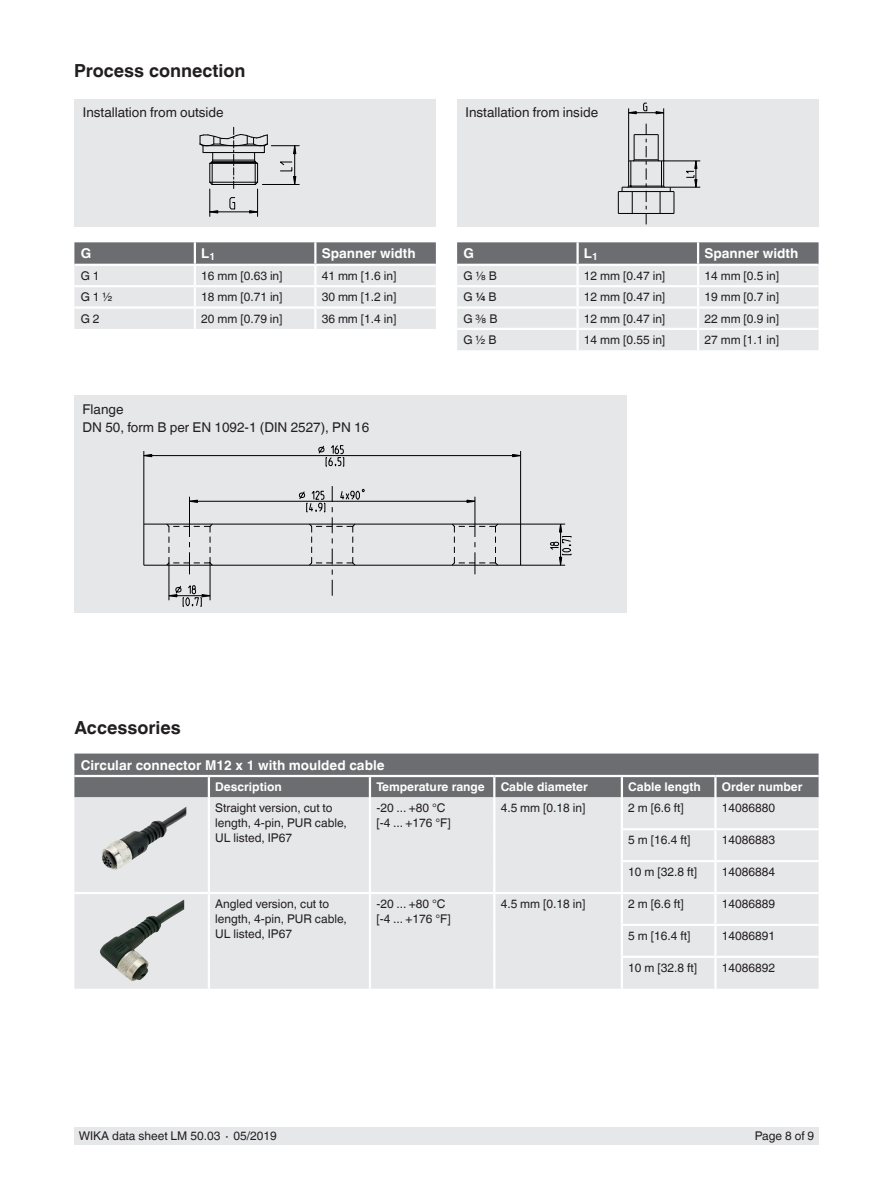
<style>
.page{position:relative;width:893px;height:1188px;background:#fff}
.page>*{position:absolute;margin:0;border:0;box-sizing:border-box;transform-origin:0 0}
.t1{font:700 18px "Helvetica World";color:#231f20}
.t2{font:13.5px/18px "Helvetica World";color:#231f20}
.t3{font:700 13.5px "Helvetica World";color:#fff}
.t4{font:12px/15px "Helvetica World";color:#231f20}
.t5{font:700 12px "Helvetica World";color:#fff}
.s1{font-weight:700}
</style>
<div class="page">
<div style="left:74px;top:1128px;width:745px;height:17px;background:#e6e7e9"></div>
<div style="left:74px;top:754px;width:745px;height:43px;background:#6c6d70"></div>
<div style="left:74px;top:797px;width:745px;height:192px;background:#e6e7e9"></div>
<hr style="left:369px;top:797px;width:2px;height:32px;background:#fff">
<hr style="left:369px;top:829px;width:2px;height:32px;background:#fff">
<hr style="left:621px;top:828px;width:94px;height:2px;background:#fff">
<hr style="left:369px;top:861px;width:2px;height:31px;background:#fff">
<hr style="left:621px;top:860px;width:94px;height:2px;background:#fff">
<hr style="left:370px;top:892px;width:124px;height:2px;background:#fff">
<hr style="left:369px;top:894px;width:2px;height:31px;background:#fff">
<hr style="left:369px;top:925px;width:2px;height:32px;background:#fff">
<hr style="left:621px;top:924px;width:94px;height:2px;background:#fff">
<hr style="left:369px;top:957px;width:2px;height:32px;background:#fff">
<hr style="left:621px;top:956px;width:94px;height:2px;background:#fff">
<hr style="left:74px;top:775px;width:135px;height:2px;background:#fff">
<hr style="left:209px;top:775px;width:161px;height:2px;background:#fff">
<hr style="left:208px;top:777px;width:2px;height:20px;background:#fff">
<hr style="left:370px;top:775px;width:124px;height:2px;background:#fff">
<hr style="left:369px;top:777px;width:2px;height:20px;background:#fff">
<hr style="left:494px;top:775px;width:128px;height:2px;background:#fff">
<hr style="left:493px;top:777px;width:2px;height:20px;background:#fff">
<hr style="left:622px;top:775px;width:93px;height:2px;background:#fff">
<hr style="left:621px;top:777px;width:2px;height:20px;background:#fff">
<hr style="left:715px;top:775px;width:104px;height:2px;background:#fff">
<hr style="left:714px;top:777px;width:3px;height:20px;background:#fff">
<hr style="left:715px;top:828px;width:104px;height:2px;background:#fff">
<hr style="left:622px;top:892px;width:93px;height:2px;background:#fff">
<hr style="left:715px;top:860px;width:104px;height:2px;background:#fff">
<hr style="left:74px;top:892px;width:135px;height:2px;background:#fff">
<hr style="left:209px;top:892px;width:161px;height:2px;background:#fff">
<hr style="left:715px;top:892px;width:104px;height:2px;background:#fff">
<hr style="left:715px;top:924px;width:104px;height:2px;background:#fff">
<hr style="left:715px;top:956px;width:104px;height:2px;background:#fff">
<hr style="left:208px;top:797px;width:2px;height:32px;background:#fff">
<hr style="left:208px;top:829px;width:2px;height:32px;background:#fff">
<hr style="left:208px;top:861px;width:2px;height:31px;background:#fff">
<hr style="left:208px;top:894px;width:2px;height:31px;background:#fff">
<hr style="left:208px;top:925px;width:2px;height:32px;background:#fff">
<hr style="left:208px;top:957px;width:2px;height:32px;background:#fff">
<hr style="left:493px;top:797px;width:2px;height:32px;background:#fff">
<hr style="left:621px;top:797px;width:2px;height:31px;background:#fff">
<hr style="left:714px;top:797px;width:3px;height:31px;background:#fff">
<hr style="left:493px;top:829px;width:2px;height:32px;background:#fff">
<hr style="left:621px;top:830px;width:2px;height:30px;background:#fff">
<hr style="left:714px;top:830px;width:3px;height:30px;background:#fff">
<hr style="left:493px;top:861px;width:2px;height:31px;background:#fff">
<hr style="left:621px;top:862px;width:2px;height:30px;background:#fff">
<hr style="left:714px;top:862px;width:3px;height:30px;background:#fff">
<hr style="left:494px;top:892px;width:128px;height:2px;background:#fff">
<hr style="left:493px;top:894px;width:2px;height:31px;background:#fff">
<hr style="left:621px;top:894px;width:2px;height:30px;background:#fff">
<hr style="left:714px;top:894px;width:3px;height:30px;background:#fff">
<hr style="left:493px;top:925px;width:2px;height:32px;background:#fff">
<hr style="left:621px;top:926px;width:2px;height:30px;background:#fff">
<hr style="left:714px;top:926px;width:3px;height:30px;background:#fff">
<hr style="left:493px;top:957px;width:2px;height:32px;background:#fff">
<hr style="left:621px;top:958px;width:2px;height:31px;background:#fff">
<hr style="left:714px;top:958px;width:3px;height:31px;background:#fff">
<img style="left:104px;top:806px;width:82px;height:42px">
<img style="left:110px;top:900px;width:72px;height:40px">
<div style="left:74px;top:395px;width:553px;height:218px;background:#e6e7e9"></div>
<svg style="left:318px;top:445px;width:26px;height:22px"></svg>
<svg style="left:143px;top:454px;width:9px;height:3px"></svg>
<svg style="left:512px;top:454px;width:8px;height:3px"></svg>
<svg style="left:550px;top:524px;width:21px;height:42px"></svg>
<hr style="left:144px;top:451px;width:1px;height:73px;background:#000">
<hr style="left:144px;top:455px;width:377px;height:1px;background:#000">
<hr style="left:521px;top:524px;width:44px;height:1px;background:#000">
<hr style="left:521px;top:565px;width:44px;height:1px;background:#000">
<hr style="left:560px;top:524px;width:1px;height:41px;background:#000">
<hr style="left:520px;top:451px;width:1px;height:73px;background:#000">
<svg style="left:166px;top:486px;width:332px;height:121px"></svg>
<hr style="left:143px;top:524px;width:1px;height:41px;background:#000">
<hr style="left:144px;top:565px;width:377px;height:1px;background:#000">
<hr style="left:144px;top:524px;width:377px;height:1px;background:#000">
<hr style="left:520px;top:524px;width:1px;height:41px;background:#000">
<svg style="left:74px;top:242px;width:362px;height:87px;background:#cacbcd"></svg>
<hr style="left:194px;top:309px;width:2px;height:20px;background:#fff">
<hr style="left:314px;top:309px;width:2px;height:20px;background:#fff">
<svg style="left:457px;top:242px;width:362px;height:108px;background:#d0d1d3"></svg>
<hr style="left:576px;top:330px;width:3px;height:20px;background:#fff">
<hr style="left:697px;top:330px;width:2px;height:20px;background:#fff">
<div style="left:74px;top:99px;width:362px;height:127px;background:#e6e7e9"></div>
<div style="left:457px;top:99px;width:362px;height:127px;background:#e6e7e9"></div>
<svg style="left:199px;top:127px;width:100px;height:89px"></svg>
<svg style="left:643px;top:103px;width:4px;height:8px"></svg>
<svg style="left:656px;top:111px;width:7px;height:3px"></svg>
<svg style="left:629px;top:111px;width:8px;height:3px"></svg>
<hr style="left:628px;top:108px;width:1px;height:53px;background:#000">
<hr style="left:670px;top:187px;width:30px;height:1px;background:#000">
<hr style="left:664px;top:161px;width:36px;height:1px;background:#000">
<hr style="left:663px;top:108px;width:1px;height:53px;background:#000">
<svg style="left:685px;top:161px;width:12px;height:27px"></svg>
<hr style="left:629px;top:112px;width:35px;height:1px;background:#000">
<svg style="left:618px;top:124px;width:57px;height:100px"></svg>
<hr style="left:618px;top:213px;width:56px;height:1px;background:#000">
<h1 class="t1" style="left:74px;top:60px;width:173px">Process connection</h1>
<p class="t2" style="left:83px;top:103px;width:142px">Installation from outside</p>
<p class="t2" style="left:466px;top:103px;width:134px">Installation from inside</p>
<p class="t3" style="left:81px;top:246px;width:12px">G</p>
<p class="t3" style="left:201px;top:246px;width:15px">L<sub>1</sub></p>
<p class="t3" style="left:322px;top:246px;width:95px">Spanner width</p>
<p class="t4" style="left:81px;top:268px;width:20px">G 1</p>
<p class="t4" style="left:201px;top:268px;width:83px">16 mm [0.63 in]</p>
<p class="t4" style="left:322px;top:268px;width:76px">41 mm [1.6 in]</p>
<p class="t4" style="left:81px;top:290px;width:33px">G 1 ½</p>
<p class="t4" style="left:201px;top:290px;width:83px">18 mm [0.71 in]</p>
<p class="t4" style="left:322px;top:290px;width:76px">30 mm [1.2 in]</p>
<p class="t4" style="left:81px;top:311px;width:20px">G 2</p>
<p class="t4" style="left:201px;top:311px;width:83px">20 mm [0.79 in]</p>
<p class="t4" style="left:322px;top:311px;width:76px">36 mm [1.4 in]</p>
<p class="t2" style="left:83px;top:400px;width:288px">Flange<br>DN 50, form B per EN 1092-1 (DIN 2527), PN 16</p>
<p class="t3" style="left:463px;top:246px;width:12px">G</p>
<p class="t3" style="left:584px;top:246px;width:15px">L<sub>1</sub></p>
<p class="t3" style="left:704px;top:246px;width:95px">Spanner width</p>
<p class="t4" style="left:463px;top:268px;width:35px">G ⅛ B</p>
<p class="t4" style="left:584px;top:268px;width:83px">12 mm [0.47 in]</p>
<p class="t4" style="left:704px;top:268px;width:76px">14 mm [0.5 in]</p>
<p class="t4" style="left:463px;top:290px;width:34px">G <span class="s1">¼</span> B</p>
<p class="t4" style="left:584px;top:290px;width:83px">12 mm [0.47 in]</p>
<p class="t4" style="left:704px;top:290px;width:76px">19 mm [0.7 in]</p>
<p class="t4" style="left:463px;top:311px;width:36px">G ⅜ B</p>
<p class="t4" style="left:584px;top:311px;width:83px">12 mm [0.47 in]</p>
<p class="t4" style="left:704px;top:311px;width:76px">22 mm [0.9 in]</p>
<p class="t4" style="left:463px;top:332px;width:35px">G ½ B</p>
<p class="t4" style="left:584px;top:332px;width:83px">14 mm [0.55 in]</p>
<p class="t4" style="left:704px;top:332px;width:76px">27 mm [1.1 in]</p>
<h1 class="t1" style="left:74px;top:718px;width:108px">Accessories</h1>
<p class="t3" style="left:81px;top:757px;width:305px">Circular connector M12 x 1 with moulded cable</p>
<p class="t5" style="left:215px;top:780px;width:68px">Description</p>
<p class="t5" style="left:376px;top:780px;width:110px">Temperature range</p>
<p class="t5" style="left:501px;top:780px;width:89px">Cable diameter</p>
<p class="t5" style="left:628px;top:780px;width:74px">Cable length</p>
<p class="t5" style="left:722px;top:780px;width:82px">Order number</p>
<p class="t4" style="left:215px;top:801px;width:133px">Straight version, cut to length, 4-pin, PUR cable,<br>UL listed, IP67</p>
<p class="t4" style="left:376px;top:801px;width:76px">-20 ... +80 °C [-4 ... +176 °F]</p>
<p class="t4" style="left:501px;top:801px;width:86px">4.5 mm [0.18 in]</p>
<p class="t4" style="left:628px;top:801px;width:57px">2 m [6.6 ft]</p>
<p class="t4" style="left:722px;top:801px;width:55px">14086880</p>
<p class="t4" style="left:628px;top:833px;width:64px">5 m [16.4 ft]</p>
<p class="t4" style="left:722px;top:833px;width:55px">14086883</p>
<p class="t4" style="left:628px;top:864px;width:70px">10 m [32.8 ft]</p>
<p class="t4" style="left:722px;top:864px;width:55px">14086884</p>
<p class="t4" style="left:215px;top:896px;width:133px">Angled version, cut to length, 4-pin, PUR cable,<br>UL listed, IP67</p>
<p class="t4" style="left:376px;top:896px;width:76px">-20 ... +80 °C [-4 ... +176 °F]</p>
<p class="t4" style="left:501px;top:896px;width:86px">4.5 mm [0.18 in]</p>
<p class="t4" style="left:628px;top:896px;width:57px">2 m [6.6 ft]</p>
<p class="t4" style="left:722px;top:896px;width:55px">14086889</p>
<p class="t4" style="left:628px;top:928px;width:64px">5 m [16.4 ft]</p>
<p class="t4" style="left:722px;top:928px;width:55px">14086891</p>
<p class="t4" style="left:628px;top:960px;width:70px">10 m [32.8 ft]</p>
<p class="t4" style="left:722px;top:960px;width:55px">14086892</p>
<p class="t4" style="left:79px;top:1129px;width:200px">WIKA data sheet LM 50.03 ∙ 05/2019</p>
<p class="t4" style="left:755px;top:1129px;width:61px">Page 8 of 9</p>
</div>
